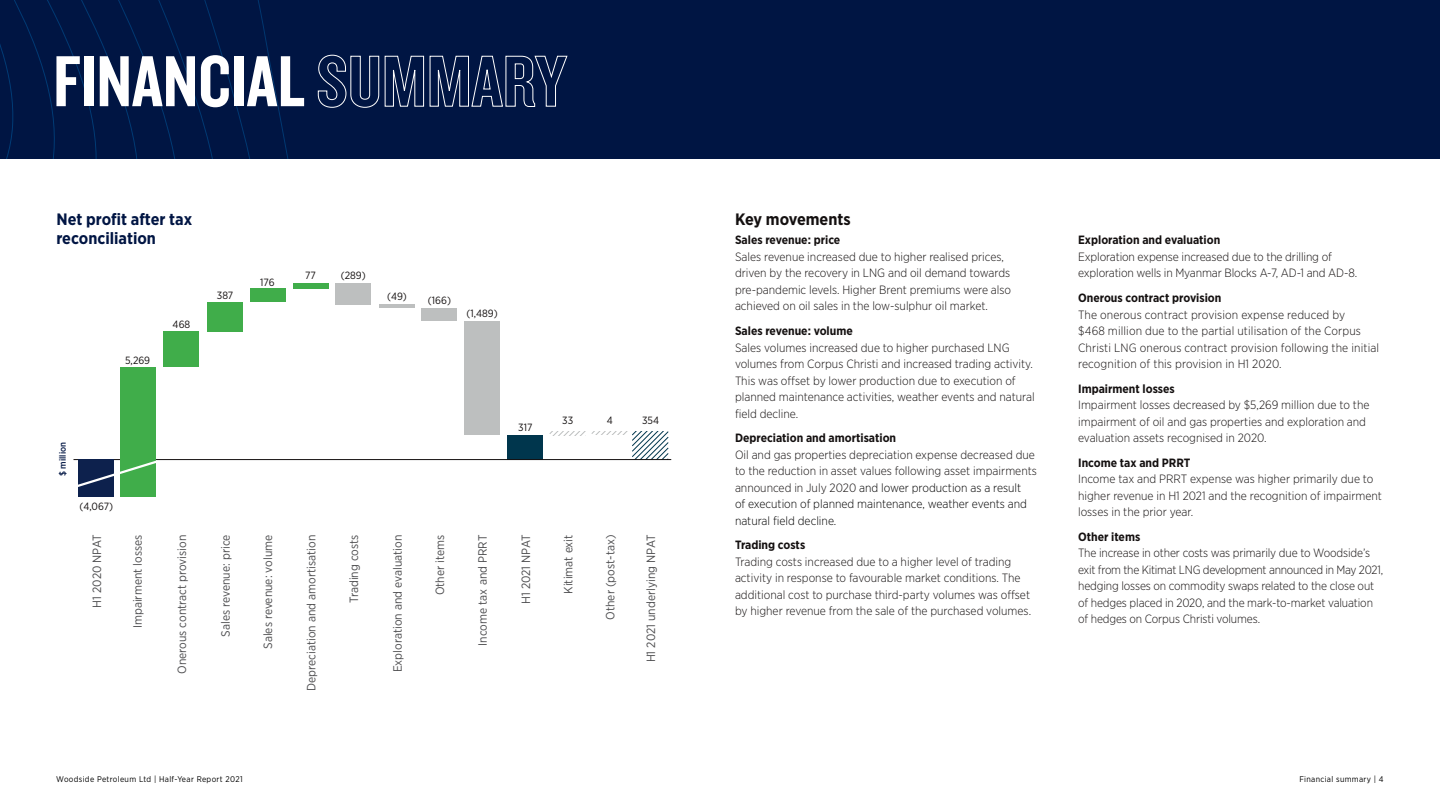
<style>
.page{position:relative;width:1440px;height:810px;background:#fff}
.page>*{position:absolute;margin:0;border:0;box-sizing:border-box;transform-origin:0 0}
.t1{font:75px "Knockout HTF49 Liteweight";color:#fff}
.t2{font:700 16.5px/19.5px "Gotham Narrow";color:#001543}
.t3{font:700 16.5px "Gotham Narrow";color:#141010}
.t4{font:300 12px/16.5px "Gotham Narrow";color:#141010}
.t5{font:12px "Gotham Narrow";color:#4d4d4f}
.t6{font:700 12px "Gotham Narrow";color:#141010}
.t7{font:10.5px "Gotham Narrow";color:#141010}
.t8{font:500 9px "Gotham Narrow";letter-spacing:.01em;color:#001543}
.t9{font:8.25px "Gotham Narrow";letter-spacing:.04em;color:#000}
.s1{color:#000}
</style>
<div class="page">
<div style="left:0;top:0;width:1440px;height:158px;background:#001543"></div>
<svg style="left:0;top:0;width:288px;height:158px"></svg>
<div style="left:422px;top:308px;width:36px;height:13px;background:#bdbfbf"></div>
<div style="left:507px;top:435px;width:36px;height:24px;background:#00364d"></div>
<div style="left:464px;top:322px;width:36px;height:113px;background:#bdbfbf"></div>
<div style="left:164px;top:332px;width:36px;height:36px;background:#40ad4a"></div>
<div style="left:207px;top:302px;width:36px;height:30px;background:#40ad4a"></div>
<div style="left:250px;top:289px;width:36px;height:13px;background:#40ad4a"></div>
<div style="left:293px;top:283px;width:36px;height:6px;background:#40ad4a"></div>
<svg style="left:550px;top:432px;width:35px;height:3px"></svg>
<svg style="left:592px;top:431px;width:76px;height:28px"></svg>
<hr style="left:379px;top:304px;width:36px;height:4px;background:#bdbfbf">
<div style="left:335px;top:283px;width:36px;height:21px;background:#bdbfbf"></div>
<hr style="left:74px;top:459px;width:597px;height:1px;background:#141010">
<div style="left:78px;top:460px;width:36px;height:37px;background:#0d214d"></div>
<div style="left:120px;top:368px;width:36px;height:129px;background:#40ad4a"></div>
<svg style="left:73px;top:459px;width:87px;height:28px"></svg>
<h1 class="t1" style="left:53px;top:43px;width:515px">FINANCIAL SUMMARY</h1>
<h2 class="t2" style="left:56px;top:209px;width:137px">Net profit after tax reconciliation</h2>
<p class="t7" style="left:125px;top:354px;width:27px">5,269</p>
<p class="t7" style="left:173px;top:318px;width:19px">468</p>
<p class="t7" style="left:217px;top:289px;width:18px">387</p>
<p class="t7" style="left:260px;top:276px;width:16px">176</p>
<p class="t8" style="left:57px;top:476px;width:36px;rotate:-90deg">$ million</p>
<p class="t7" style="left:80px;top:500px;width:35px">(4,067)</p>
<p class="t7" style="left:305px;top:269px;width:12px">77</p>
<p class="t7" style="left:341px;top:268px;width:27px">(289)</p>
<p class="t7" style="left:387px;top:289px;width:21px">(49)</p>
<p class="t7" style="left:428px;top:294px;width:25px">(166)</p>
<p class="t7" style="left:466px;top:307px;width:33px">(1,489)</p>
<p class="t7" style="left:518px;top:420px;width:16px">317</p>
<p class="t7" style="left:562px;top:414px;width:12px">33</p>
<p class="t7" style="left:607px;top:414px;width:8px">4</p>
<p class="t7" style="left:642px;top:414px;width:19px">354</p>
<p class="t5" style="left:90px;top:608px;width:75px;rotate:-90deg">H1 2020 NPAT</p>
<p class="t5" style="left:218px;top:637px;width:104px;rotate:-90deg">Sales revenue: price</p>
<p class="t5" style="left:175px;top:674px;width:141px;rotate:-90deg">Onerous contract provision</p>
<p class="t5" style="left:390px;top:672px;width:139px;rotate:-90deg">Exploration and evaluation</p>
<p class="t5" style="left:475px;top:646px;width:112px;rotate:-90deg">Income tax and PRRT</p>
<p class="t5" style="left:519px;top:604px;width:71px;rotate:-90deg">H1 2021 NPAT</p>
<p class="t5" style="left:561px;top:594px;width:61px;rotate:-90deg">Kitimat exit</p>
<p class="t5" style="left:603px;top:620px;width:87px;rotate:-90deg">Other (post-tax)</p>
<p class="t5" style="left:643px;top:662px;width:129px;rotate:-90deg">H1 2021 underlying NPAT</p>
<p class="t5" style="left:261px;top:649px;width:116px;rotate:-90deg">Sales revenue: volume</p>
<p class="t5" style="left:346px;top:603px;width:70px;rotate:-90deg">Trading costs</p>
<p class="t5" style="left:433px;top:595px;width:62px;rotate:-90deg">Other items</p>
<p class="t5" style="left:130px;top:628px;width:95px;rotate:-90deg">Impairment losses</p>
<p class="t5" style="left:304px;top:691px;width:158px;rotate:-90deg">Depreciation and amortisation</p>
<p class="t9" style="left:56px;top:774px;width:188px">Woodside Petroleum Ltd | Half-Year Report 2021</p>
<h2 class="t3" style="left:735px;top:208px;width:117px">Key movements</h2>
<p class="t6" style="left:735px;top:232px;width:107px">Sales revenue: price</p>
<p class="t4" style="left:735px;top:248px;width:278px">Sales revenue increased due to higher realised prices, driven by the recovery in LNG and oil demand towards pre-pandemic levels. Higher Brent premiums were also achieved on oil sales in the low-sulphur oil market.</p>
<p class="t6" style="left:735px;top:323px;width:119px">Sales revenue: volume</p>
<p class="t4" style="left:735px;top:339px;width:301px">Sales volumes increased due to higher purchased LNG volumes from Corpus Christi and increased trading activity.<br>This was offset by lower production due to execution of planned maintenance activities, weather events and natural field decline.</p>
<p class="t6" style="left:735px;top:430px;width:163px">Depreciation and amortisation</p>
<p class="t4" style="left:735px;top:446px;width:303px">Oil and gas properties depreciation expense decreased due to the reduction in asset values following asset impairments announced in July 2020 <span class="s1">and lower production as a result<br>of execution of planned maintenance, weather events and natural field decline.</span></p>
<p class="t6" style="left:735px;top:537px;width:72px">Trading costs</p>
<p class="t4" style="left:735px;top:553px;width:298px">Trading costs increased due to a higher level of trading activity in response to favourable market conditions. The additional cost to purchase third-party volumes was offset by higher revenue from the sale of the purchased volumes.</p>
<p class="t6" style="left:1078px;top:232px;width:144px">Exploration and evaluation</p>
<p class="t4" style="left:1078px;top:248px;width:281px">Exploration expense increased due to the drilling of exploration wells in Myanmar Blocks A-7, AD-1 and AD-8.</p>
<p class="t6" style="left:1078px;top:290px;width:145px">Onerous contract provision</p>
<p class="t4" style="left:1078px;top:306px;width:303px">The onerous contract provision expense reduced by<br>$468 million due to the partial utilisation of the Corpus Christi LNG onerous contract provision following the initial recognition of this provision in H1 2020.</p>
<p class="t6" style="left:1078px;top:381px;width:98px">Impairment losses</p>
<p class="t4" style="left:1078px;top:396px;width:293px">Impairment losses decreased by $5,269 million due to the impairment of oil and gas properties and exploration and evaluation assets recognised in 2020.</p>
<p class="t6" style="left:1078px;top:455px;width:114px">Income tax and PRRT</p>
<p class="t4" style="left:1078px;top:470px;width:305px">Income tax and PRRT expense was higher primarily due to higher revenue in H1 2021 and the recognition of impairment losses in the prior year.</p>
<p class="t6" style="left:1078px;top:529px;width:64px">Other items</p>
<p class="t4" style="left:1078px;top:545px;width:307px">The increase in other costs was primarily due to Woodside’s exit from the Kitimat LNG development announced in May 2021, hedging losses on commodity swaps related to the close out of hedges placed in 2020, and the mark-to-market valuation of hedges on Corpus Christi volumes.</p>
<p class="t9" style="left:1299px;top:774px;width:86px">Financial summary | 4</p>
</div>
